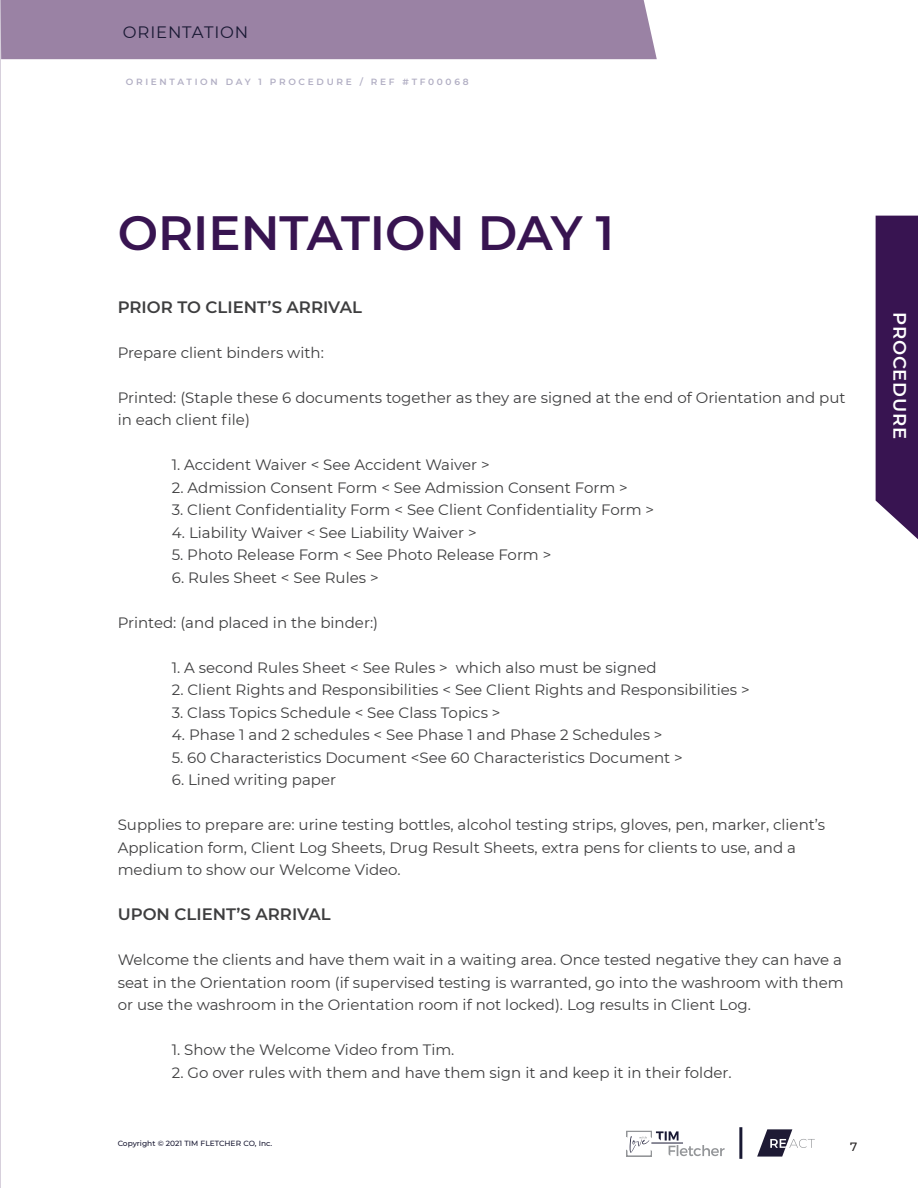
<style>
.page{position:relative;width:918px;height:1188px;background:#fff}
.page>*{position:absolute;margin:0;border:0;box-sizing:border-box;transform-origin:0 0}
.t1{font:600 48px "Montserrat";color:#381451}
.t2{font:600 18px "Montserrat";letter-spacing:.045em;color:#fff}
.t3{font:600 16.5px "Montserrat";color:#3e3e3f}
.t4{font:16.5px "Montserrat";letter-spacing:.05em;color:#191933}
.t5{font:15px/22.5px "Montserrat";color:#3e3e3f}
.t6{font:500 12px "Montserrat";color:#231f20}
.t7{font:600 9px "Montserrat";letter-spacing:.3em;color:#b2afc4}
.t8{font:500 7.5px "Montserrat";color:#191933}
</style>
<div class="page">
<hr style="left:0;top:0;width:1px;height:1188px;background:#381451">
<div style="left:1px;top:0;width:656px;height:59px;background:#9a82a4"></div>
<div style="left:876px;top:216px;width:42px;height:323px;background:#381451"></div>
<svg style="left:626px;top:1131px;width:99px;height:26px"></svg>
<hr style="left:739px;top:1127px;width:3px;height:32px;background:#191933">
<svg style="left:757px;top:1129px;width:58px;height:28px"></svg>
<p class="t4" style="left:123px;top:20px;width:127px">ORIENTATION</p>
<p class="t7" style="left:126px;top:76px;width:344px">ORIENTATION DAY 1 PROCEDURE / REF #TF00068</p>
<p class="t1" style="left:118px;top:199px;width:498px">ORIENTATION DAY 1</p>
<p class="t3" style="left:118px;top:295px;width:246px">PRIOR TO CLIENT’S ARRIVAL</p>
<p class="t5" style="left:118px;top:341px;width:208px">Prepare client binders with:</p>
<p class="t5" style="left:118px;top:386px;width:729px">Printed: (Staple these 6 documents together as they are signed at the end of Orientation and put in each client file)</p>
<p class="t5" style="left:172px;top:453px;width:319px">1. Accident Waiver &lt; See Accident Waiver &gt;</p>
<p class="t5" style="left:172px;top:476px;width:458px">2. Admission Consent Form &lt; See Admission Consent Form &gt;</p>
<p class="t5" style="left:172px;top:498px;width:484px">3. Client Confidentiality Form &lt; See Client Confidentiality Form &gt;</p>
<p class="t5" style="left:172px;top:521px;width:307px">4. Liability Waiver &lt; See Liability Waiver &gt;</p>
<p class="t5" style="left:172px;top:543px;width:381px">5. Photo Release Form &lt; See Photo Release Form &gt;</p>
<p class="t5" style="left:172px;top:566px;width:208px">6. Rules Sheet &lt; See Rules &gt;</p>
<p class="t5" style="left:118px;top:611px;width:262px">Printed: (and placed in the binder:)</p>
<p class="t5" style="left:172px;top:656px;width:487px">1. A second Rules Sheet &lt; See Rules &gt; which also must be signed</p>
<p class="t5" style="left:172px;top:678px;width:580px">2. Client Rights and Responsibilities &lt; See Client Rights and Responsibilities &gt;</p>
<p class="t5" style="left:172px;top:701px;width:330px">3. Class Topics Schedule &lt; See Class Topics &gt;</p>
<p class="t5" style="left:172px;top:723px;width:492px">4. Phase 1 and 2 schedules &lt; See Phase 1 and Phase 2 Schedules &gt;</p>
<p class="t5" style="left:172px;top:746px;width:513px">5. 60 Characteristics Document &lt;See 60 Characteristics Document &gt;</p>
<p class="t5" style="left:172px;top:768px;width:166px">6. Lined writing paper</p>
<p class="t5" style="left:118px;top:813px;width:709px">Supplies to prepare are: urine testing bottles, alcohol testing strips, gloves, pen, marker, client’s</p>
<p class="t5" style="left:118px;top:836px;width:680px">Application form, Client Log Sheets, Drug Result Sheets, extra pens for clients to use, and a</p>
<p class="t5" style="left:118px;top:858px;width:284px">medium to show our Welcome Video.</p>
<p class="t3" style="left:118px;top:903px;width:215px">UPON CLIENT’S ARRIVAL</p>
<p class="t5" style="left:118px;top:948px;width:728px;text-align:justify">Welcome the clients and have them wait in a waiting area. Once tested negative they can have a seat in the Orientation room (if supervised testing is warranted, go into the washroom with them or use the washroom in the Orientation room if not locked). Log results in Client Log.</p>
<p class="t5" style="left:172px;top:1038px;width:284px">1. Show the Welcome Video from Tim.</p>
<p class="t5" style="left:172px;top:1061px;width:561px">2. Go over rules with them and have them sign it and keep it in their folder.</p>
<p class="t8" style="left:118px;top:1139px;width:156px">Copyright © 2021 TIM FLETCHER CO, Inc.</p>
<p class="t6" style="left:850px;top:1138px;width:9px">7</p>
<p class="t2" style="left:913px;top:312px;width:128px;rotate:90deg">PROCEDURE</p>
</div>
